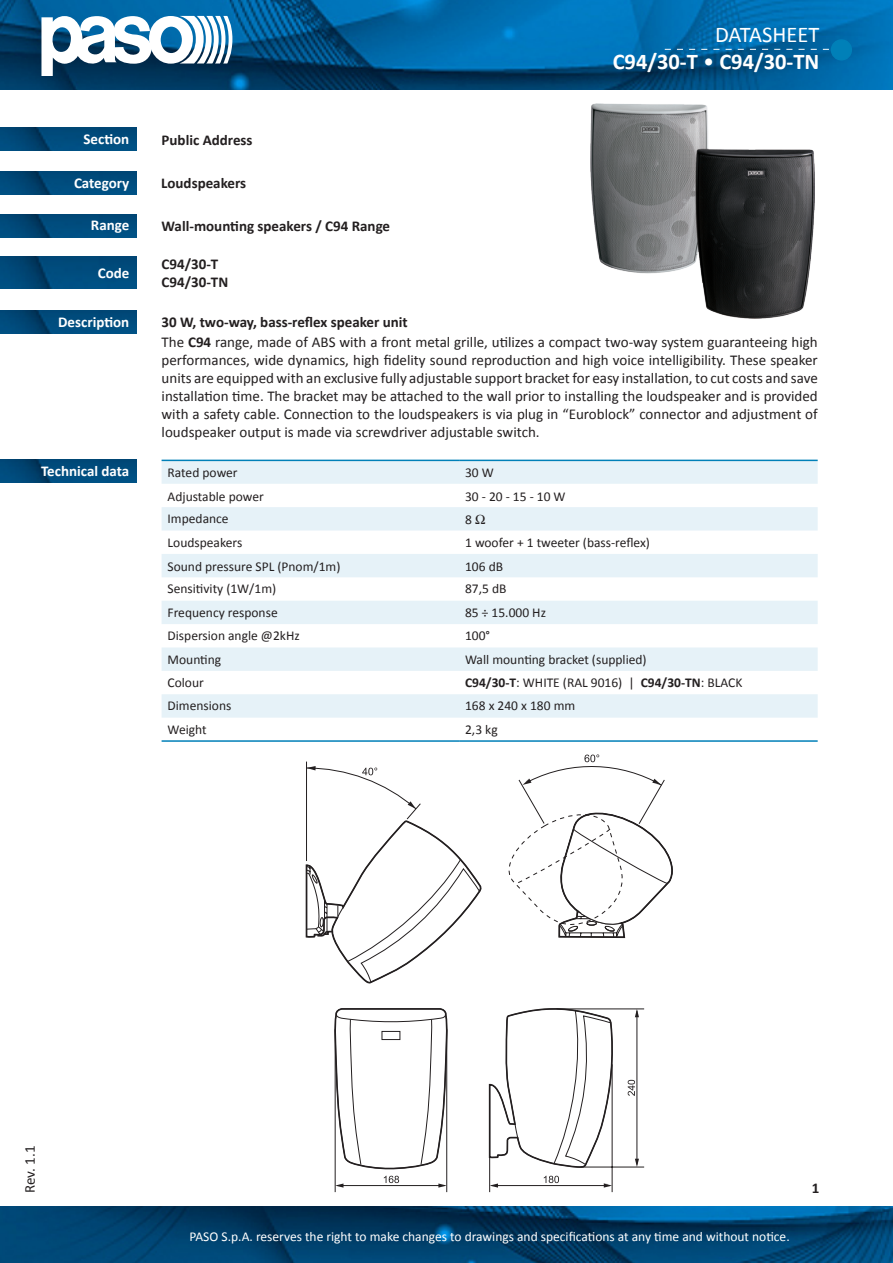
<style>
.page{position:relative;width:893px;height:1263px;background:#fff}
.page>*{position:absolute;margin:0;border:0;box-sizing:border-box;transform-origin:0 0}
.CORPO_TESTO{font:700 22.5px "Calibri";color:#fff}
.CORPO_TESTO-2{font:22.5px "Calibri";color:#fff}
.RIENTRO_TXT{font:15px/18px "Calibri";color:#231f20;text-align:justify}
.CORPO_TESTO-3{font:700 15px "Calibri";color:#231f20}
.CORPO_TESTO-4{font:700 15px "Calibri";color:#fff}
.t1{font:13.5px "Calibri";color:#231f20}
.t2{font:13.5px "Calibri";color:#fff}
.s1{font-weight:400}
.s2{font-weight:700}
</style>
<div class="page">
<img style="left:0;top:0;width:893px;height:89px">
<svg style="left:665px;top:49px;width:166px;height:1px"></svg>
<div style="left:831px;top:40px;width:20px;height:20px;background:#0080b8;border-radius:50%"></div>
<div style="left:831px;top:39px;width:21px;height:22px;border:2px solid #0080b8;border-radius:50%"></div>
<img style="left:0;top:1206px;width:893px;height:57px">
<svg style="left:41px;top:16px;width:191px;height:60px"></svg>
<img style="left:0;top:256px;width:137px;height:32px">
<img style="left:0;top:310px;width:137px;height:24px">
<img style="left:0;top:128px;width:137px;height:23px">
<img style="left:0;top:171px;width:137px;height:24px">
<img style="left:0;top:214px;width:137px;height:23px">
<svg style="left:162px;top:461px;width:656px;height:257px;fill:#e6f2f8"></svg>
<hr style="left:162px;top:460px;width:297px;height:1px;background:#0080b8">
<hr style="left:459px;top:460px;width:359px;height:1px;background:#0080b8">
<hr style="left:162px;top:740px;width:297px;height:2px;background:#0080b8">
<hr style="left:459px;top:740px;width:359px;height:2px;background:#0080b8">
<img style="left:0;top:459px;width:137px;height:24px">
<img style="left:590px;top:104px;width:225px;height:215px">
<svg style="left:438px;top:1183px;width:8px;height:4px"></svg>
<svg style="left:336px;top:1183px;width:7px;height:4px"></svg>
<svg style="left:334px;top:1008px;width:114px;height:162px"></svg>
<hr style="left:446px;top:1029px;width:1px;height:163px;background:#231f20">
<hr style="left:335px;top:1029px;width:1px;height:163px;background:#231f20">
<hr style="left:338px;top:1185px;width:107px;height:1px;background:#231f20">
<svg style="left:384px;top:1176px;width:15px;height:7px"></svg>
<svg style="left:635px;top:1010px;width:4px;height:7px"></svg>
<svg style="left:635px;top:1159px;width:4px;height:8px"></svg>
<svg style="left:604px;top:1183px;width:8px;height:4px"></svg>
<svg style="left:490px;top:1183px;width:8px;height:4px"></svg>
<hr style="left:489px;top:1157px;width:1px;height:35px;background:#231f20">
<svg style="left:488px;top:1008px;width:126px;height:160px"></svg>
<hr style="left:612px;top:1064px;width:1px;height:128px;background:#231f20">
<hr style="left:491px;top:1185px;width:119px;height:1px;background:#231f20">
<hr style="left:556px;top:1009px;width:88px;height:1px;background:#231f20">
<hr style="left:581px;top:1167px;width:63px;height:1px;background:#231f20">
<hr style="left:637px;top:1011px;width:1px;height:153px;background:#231f20">
<svg style="left:544px;top:1176px;width:15px;height:7px"></svg>
<svg style="left:628px;top:1080px;width:7px;height:16px"></svg>
<svg style="left:305px;top:761px;width:177px;height:223px"></svg>
<svg style="left:508px;top:754px;width:165px;height:185px"></svg>
<svg style="left:475px;top:514px;width:10px;height:10px"></svg>
<p class="CORPO_TESTO-2" style="left:715px;top:21px;width:106px">DATASHEET</p>
<p class="CORPO_TESTO-4" style="left:84px;top:130px;width:47px">Section</p>
<p class="CORPO_TESTO-4" style="left:74px;top:173px;width:57px">Category</p>
<p class="CORPO_TESTO-4" style="left:91px;top:215px;width:40px">Range</p>
<p class="CORPO_TESTO-3" style="left:162px;top:216px;width:230px">Wall-mounting speakers / C94 Range</p>
<p class="CORPO_TESTO-3" style="left:162px;top:131px;width:92px">Public Address</p>
<p class="CORPO_TESTO-3" style="left:161px;top:173px;width:86px">Loudspeakers</p>
<p class="CORPO_TESTO-4" style="left:98px;top:263px;width:33px">Code</p>
<p class="CORPO_TESTO-3" style="left:162px;top:254px;width:58px">C94/30-T</p>
<p class="CORPO_TESTO-3" style="left:162px;top:272px;width:68px">C94/30-TN</p>
<p class="CORPO_TESTO" style="left:613px;top:47px;width:208px">C94/30-T <span class="s1">•</span> C94/30-TN</p>
<p class="CORPO_TESTO-4" style="left:58px;top:312px;width:73px">Description</p>
<p class="CORPO_TESTO-4" style="left:41px;top:461px;width:90px">Technical data</p>
<p class="CORPO_TESTO-3" style="left:162px;top:312px;width:248px">30 W, two-way, bass-reflex speaker unit</p>
<p class="RIENTRO_TXT" style="left:162px;top:333px;width:658px">The <span class="s2">C94</span> range, made of ABS with a front metal grille, utilizes a compact two-way system guaranteeing high performances, wide dynamics, high fidelity sound reproduction and high voice intelligibility. These speaker units are equipped with an exclusive fully adjustable support bracket for easy installation, to cut costs and save installation time. The bracket may be attached to the wall prior to installing the loudspeaker and is provided with a safety cable. Connection to the loudspeakers is via plug in “Euroblock” connector and adjustment of loudspeaker output is made via screwdriver adjustable switch.</p>
<p class="t1" style="left:168px;top:464px;width:72px">Rated power</p>
<p class="t1" style="left:465px;top:464px;width:30px">30 W</p>
<p class="t1" style="left:168px;top:487px;width:98px">Adjustable power</p>
<p class="t1" style="left:465px;top:487px;width:102px">30 - 20 - 15 - 10 W</p>
<p class="t1" style="left:168px;top:510px;width:63px">Impedance</p>
<p class="t1" style="left:465px;top:511px;width:8px">8</p>
<p class="t1" style="left:168px;top:534px;width:76px">Loudspeakers</p>
<p class="t1" style="left:465px;top:534px;width:186px">1 woofer + 1 tweeter (bass-reflex)</p>
<p class="t1" style="left:168px;top:558px;width:174px">Sound pressure SPL (Pnom/1m)</p>
<p class="t1" style="left:465px;top:558px;width:40px">106 dB</p>
<p class="t1" style="left:168px;top:580px;width:110px">Sensitivity (1W/1m)</p>
<p class="t1" style="left:465px;top:580px;width:43px">87,5 dB</p>
<p class="t1" style="left:168px;top:604px;width:112px">Frequency response</p>
<p class="t1" style="left:465px;top:604px;width:82px">85 ÷ 15.000 Hz</p>
<p class="t1" style="left:168px;top:627px;width:134px">Dispersion angle @2kHz</p>
<p class="t1" style="left:465px;top:627px;width:27px">100°</p>
<p class="t1" style="left:168px;top:651px;width:55px">Mounting</p>
<p class="t1" style="left:465px;top:651px;width:183px">Wall mounting bracket (supplied)</p>
<p class="t1" style="left:168px;top:674px;width:38px">Colour</p>
<p class="t1" style="left:465px;top:674px;width:279px"><span class="s2">C94/30-T</span>: WHITE (RAL 9016) | <span class="s2">C94/30-TN</span>: BLACK</p>
<p class="t1" style="left:168px;top:697px;width:65px">Dimensions</p>
<p class="t1" style="left:465px;top:697px;width:112px">168 x 240 x 180 mm</p>
<p class="t1" style="left:168px;top:721px;width:41px">Weight</p>
<p class="t1" style="left:465px;top:721px;width:34px">2,3 kg</p>
<p class="RIENTRO_TXT" style="left:21px;top:1193px;width:48px;rotate:-90deg">Rev. 1.1</p>
<p class="t2" style="left:189px;top:1228px;width:602px">PASO S.p.A. reserves the right to make changes to drawings and specifications at any time and without notice.</p>
</div>
